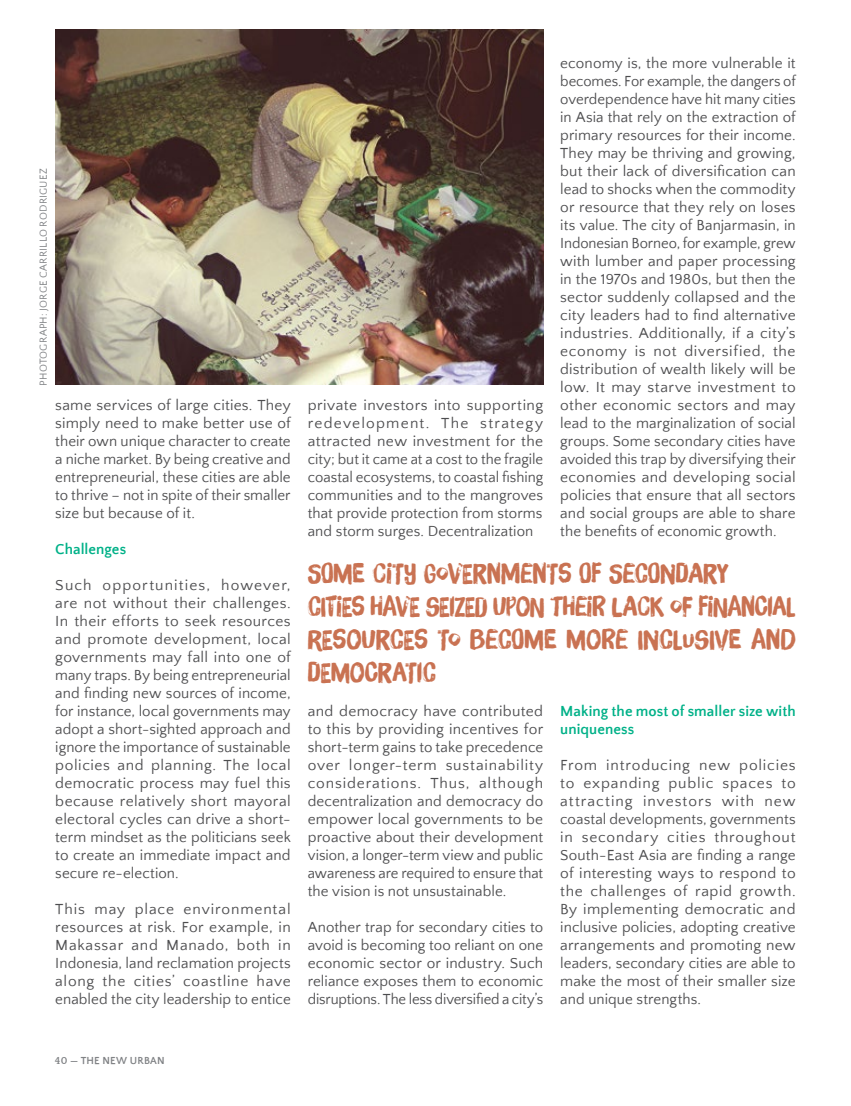
<style>
.page{position:relative;width:851px;height:1106px;background:#fff}
.page>*{position:absolute;margin:0;border:0;box-sizing:border-box;transform-origin:0 0}
.t1{font:27px/33px "Brush Up";color:#c97252}
.t2{font:15px/18px "Quattrocento Sans";letter-spacing:.005em;color:#4d4d4f;text-align:justify}
.t3{font:700 15px/18px "Quattrocento Sans";letter-spacing:.005em;color:#00b188}
.t4{font:10.5px "Quattrocento Sans";letter-spacing:.02em;color:#808285}
.t5{font:700 10.5px "Quattrocento Sans";letter-spacing:.02em;color:#808285}
.s1{font-family:"Quattrocento"}
</style>
<div class="page">
<img style="left:55px;top:30px;width:488px;height:354px">
<p class="t4" style="left:38px;top:385px;width:219px;rotate:-90deg">PHOTOGRAPH: JORGE CARRILLO RODRIGUEZ</p>
<p class="t2" style="left:55px;top:397px;width:237px">same services of large cities. They simply need to make better use of their own unique character to create a niche market. By being creative and entrepreneurial, these cities are able to thrive – not in spite of their smaller size but because of it.</p>
<p class="t3" style="left:55px;top:541px;width:72px">Challenges</p>
<p class="t2" style="left:55px;top:577px;width:237px">Such opportunities, however, are not without their challenges.<br>In their efforts to seek resources and promote development, local governments may fall into one of many traps. By being entrepreneurial and finding new sources of income, for instance, local governments may adopt a short-sighted approach and ignore the importance of sustainable policies and planning. The local democratic process may fuel this because relatively short mayoral electoral cycles can drive a short&shy;term mindset as the politicians seek to create an immediate impact and secure re-election.</p>
<p class="t2" style="left:55px;top:901px;width:237px">This may place environmental resources at risk. For example, in Makassar and Manado, both in Indonesia, land reclamation projects along the cities’ coastline have enabled the city leadership to entice</p>
<p class="t2" style="left:308px;top:397px;width:237px">private investors into supporting redevelopment. The strategy attracted new investment for the city; but it came at a cost to the fragile coastal ecosystems, to coastal fishing communities and to the mangroves that provide protection from storms and storm surges. Decentralization</p>
<p class="t2" style="left:560px;top:55px;width:237px">economy is, the more vulnerable it becomes. For example, the dangers of overdependence have hit many cities in Asia that rely on the extraction of primary resources for their income.<br>They may be thriving and growing, but their lack of diversification can lead to shocks when the commodity or resource that they rely on loses its value. The city of Banjarmasin, in Indonesian Borneo, for example, grew with lumber and paper processing in the 1970s and 1980s, but then the sector suddenly collapsed and the city leaders had to find alternative industries. Additionally, if a city’s economy is not diversified, the distribution of wealth likely will be low. It may starve investment to other economic sectors and may lead to the marginalization of social groups. Some secondary cities have avoided this trap by diversifying their economies and developing social policies that ensure that all sectors and social groups are able to share the benefits of economic growth.</p>
<h1 class="t1" style="left:308px;top:556px;width:489px">SOME CITY GOVERNMENTS OF SECONDARY<br>CITIES HAVE SEIZED UPON THEIR LACK OF FINANCIAL RESOURCES TO BECOME MORE INCLUSIVE AND DEMOCRATIC</h1>
<p class="t2" style="left:308px;top:703px;width:237px">and democracy have contributed to this by providing incentives for short-term gains to take precedence over longer-term sustainability considerations. Thus, although decentralization and democracy do empower local governments to be proactive about their development vision, a longer-term view and public awareness are required to ensure that the vision is not unsustainable.</p>
<p class="t2" style="left:308px;top:919px;width:237px">Another trap for secondary cities to avoid is becoming too reliant on one economic sector or industry. Such reliance exposes them to economic disruptions. The less diversified a city’s</p>
<p class="t3" style="left:560px;top:703px;width:237px">Making the most of smaller size with uniqueness</p>
<p class="t2" style="left:560px;top:757px;width:237px">From introducing new policies to expanding public spaces to attracting investors with new coastal developments, governments in secondary cities throughout South-East Asia are finding a range of interesting ways to respond to the challenges of rapid growth.<br>By implementing democratic and inclusive policies, adopting creative arrangements and promoting new leaders, secondary cities are able to make the most of their smaller size and unique strengths.</p>
<p class="t5" style="left:55px;top:1054px;width:111px"><span class="s1">40</span> — THE NEW URBAN</p>
</div>
